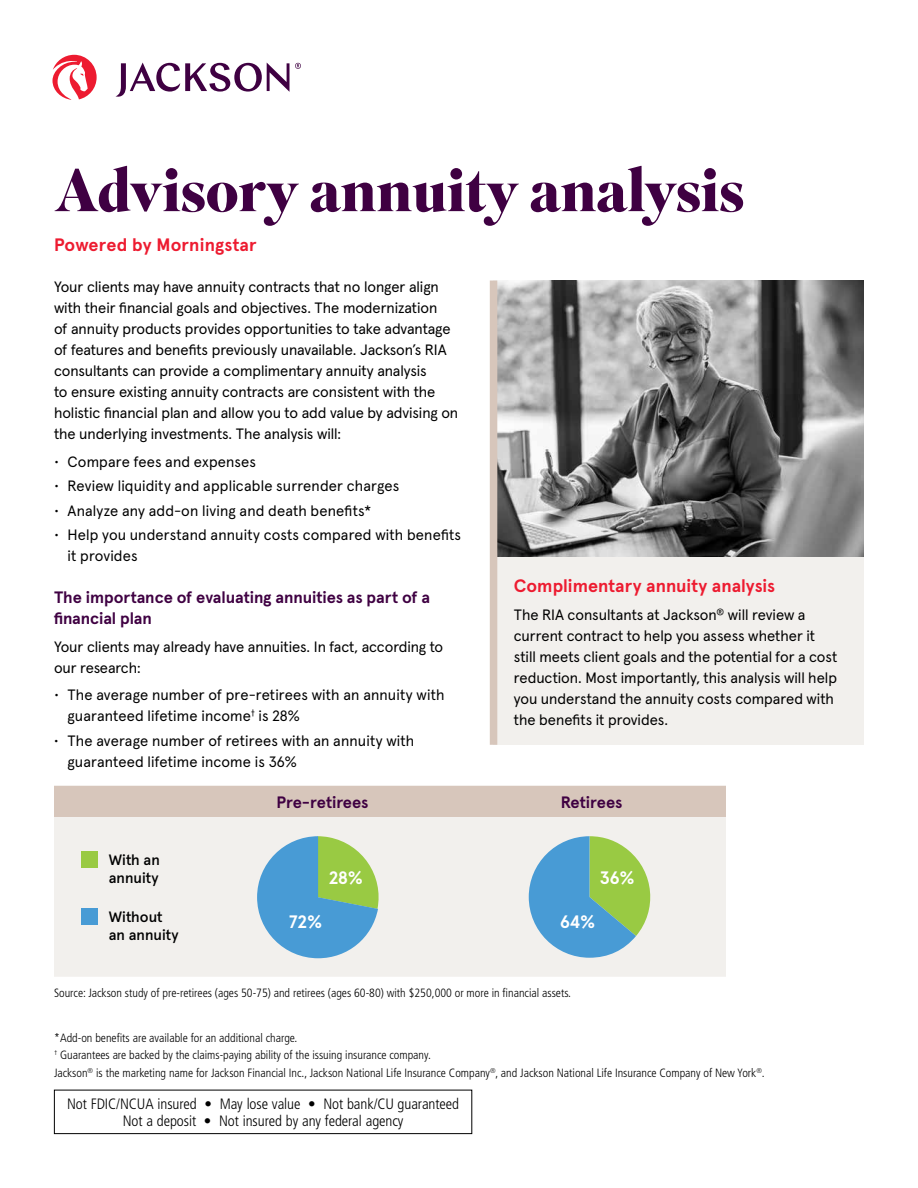
<style>
.page{position:relative;width:918px;height:1188px;background:#fff}
.page>*{position:absolute;margin:0;border:0;box-sizing:border-box;transform-origin:0 0}
.t1{font:700 60px "Superior Title";letter-spacing:-.01em;color:#3f0042}
.t2{font:700 18px "Apercu Pro";color:#ed1b30}
.t3{font:700 18px "Apercu Pro";letter-spacing:-.005em;color:#fff}
.t4{font:700 16.5px/21px "Apercu Pro";letter-spacing:-.005em;color:#3f0042}
.t5{font:15px/21px "Apercu Pro";letter-spacing:-.005em;color:#000}
.t6{font:300 condensed 15px/16.5px "Frutiger LT Std";letter-spacing:-.005em;color:#000;text-align:center}
.t7{font:500 15px/18px "Apercu Pro";color:#000}
.t8{font:300 condensed 12px/16.8px "Frutiger LT Std";color:#000}
</style>
<div class="page">
<img style="left:497px;top:281px;width:367px;height:276px">
<svg style="left:52px;top:55px;width:45px;height:45px"></svg>
<svg style="left:116px;top:63px;width:185px;height:34px"></svg>
<div style="left:54px;top:1090px;width:418px;height:44px;border:1px solid #000"></div>
<div style="left:494px;top:557px;width:370px;height:188px;background:#f2f0ed"></div>
<div style="left:490px;top:281px;width:7px;height:464px;background:#d7c6bb"></div>
<div style="left:54px;top:786px;width:672px;height:31px;background:#d7c6bb"></div>
<div style="left:54px;top:817px;width:672px;height:160px;background:#f2f0ed"></div>
<div style="left:81px;top:851px;width:17px;height:17px;background:#99ca43"></div>
<div style="left:81px;top:908px;width:17px;height:17px;background:#489bd5"></div>
<svg style="left:257px;top:836px;width:127px;height:122px;background:#82b9bc"></svg>
<svg style="left:529px;top:836px;width:129px;height:122px;background:#8abdb4"></svg>
<h1 class="t1" style="left:54px;top:153px;width:692px">Advisory annuity analysis</h1>
<p class="t2" style="left:54px;top:231px;width:204px">Powered by Morningstar</p>
<p class="t5" style="left:54px;top:275px;width:406px">Your clients may have annuity contracts that no longer align with their financial goals and objectives. The modernization<br>of annuity products provides opportunities to take advantage of features and benefits previously unavailable. Jackson’s RIA consultants can provide a complimentary annuity analysis<br>to ensure existing annuity contracts are consistent with the holistic financial plan and allow you to add value by advising on the underlying investments. The analysis will:</p>
<p class="t5" style="left:54px;top:450px;width:204px">• Compare fees and expenses</p>
<p class="t5" style="left:54px;top:474px;width:347px">• Review liquidity and applicable surrender charges</p>
<p class="t5" style="left:54px;top:499px;width:319px">• Analyze any add-on living and death benefits*</p>
<p class="t5" style="left:68px;top:523px;width:395px;text-indent:-14px">• Help you understand annuity costs compared with benefits it provides</p>
<p class="t4" style="left:54px;top:585px;width:378px">The importance of evaluating annuities as part of a financial plan</p>
<p class="t5" style="left:54px;top:635px;width:391px">Your clients may already have annuities. In fact, according to our research:</p>
<p class="t5" style="left:68px;top:683px;width:378px;text-indent:-14px">• The average number of pre-retirees with an annuity with guaranteed lifetime income<sup>†</sup> is 28%</p>
<p class="t5" style="left:67px;top:729px;width:348px;text-indent:-14px">• The average number of retirees with an annuity with guaranteed lifetime income is 36%</p>
<p class="t2" style="left:514px;top:571px;width:263px">Complimentary annuity analysis</p>
<p class="t5" style="left:514px;top:603px;width:325px">The RIA consultants at Jackson<sup>®</sup> will review a current contract to help you assess whether it still meets client goals and the potential for a cost reduction. Most importantly, this analysis will help you understand the annuity costs compared with the benefits it provides.</p>
<p class="t4" style="left:277px;top:791px;width:93px">Pre-retirees</p>
<p class="t4" style="left:561px;top:791px;width:63px">Retirees</p>
<p class="t7" style="left:109px;top:849px;width:52px">With an annuity</p>
<p class="t7" style="left:109px;top:907px;width:71px">Without an annuity</p>
<p class="t3" style="left:289px;top:908px;width:34px">72%</p>
<p class="t3" style="left:329px;top:864px;width:36px">28%</p>
<p class="t3" style="left:600px;top:864px;width:36px">36%</p>
<p class="t3" style="left:560px;top:908px;width:37px">64%</p>
<p class="t8" style="left:54px;top:985px;width:519px">Source: Jackson study of pre-retirees (ages 50-75) and retirees (ages 60-80) with $250,000 or more in financial assets.</p>
<p class="t8" style="left:54px;top:1030px;width:378px">*Add-on benefits are available for an additional charge.<br><sup>†</sup> Guarantees are backed by the claims-paying ability of the issuing insurance company.</p>
<p class="t8" style="left:54px;top:1065px;width:712px">Jackson<sup>®</sup> is the marketing name for Jackson Financial Inc., Jackson National Life Insurance Company<sup>®</sup>, and Jackson National Life Insurance Company of New York<sup>®</sup>.</p>
<p class="t6" style="left:67px;top:1096px;width:394px">Not FDIC/NCUA insured • May lose value • Not bank/CU guaranteed<br>Not a deposit • Not insured by any federal agency</p>
</div>
